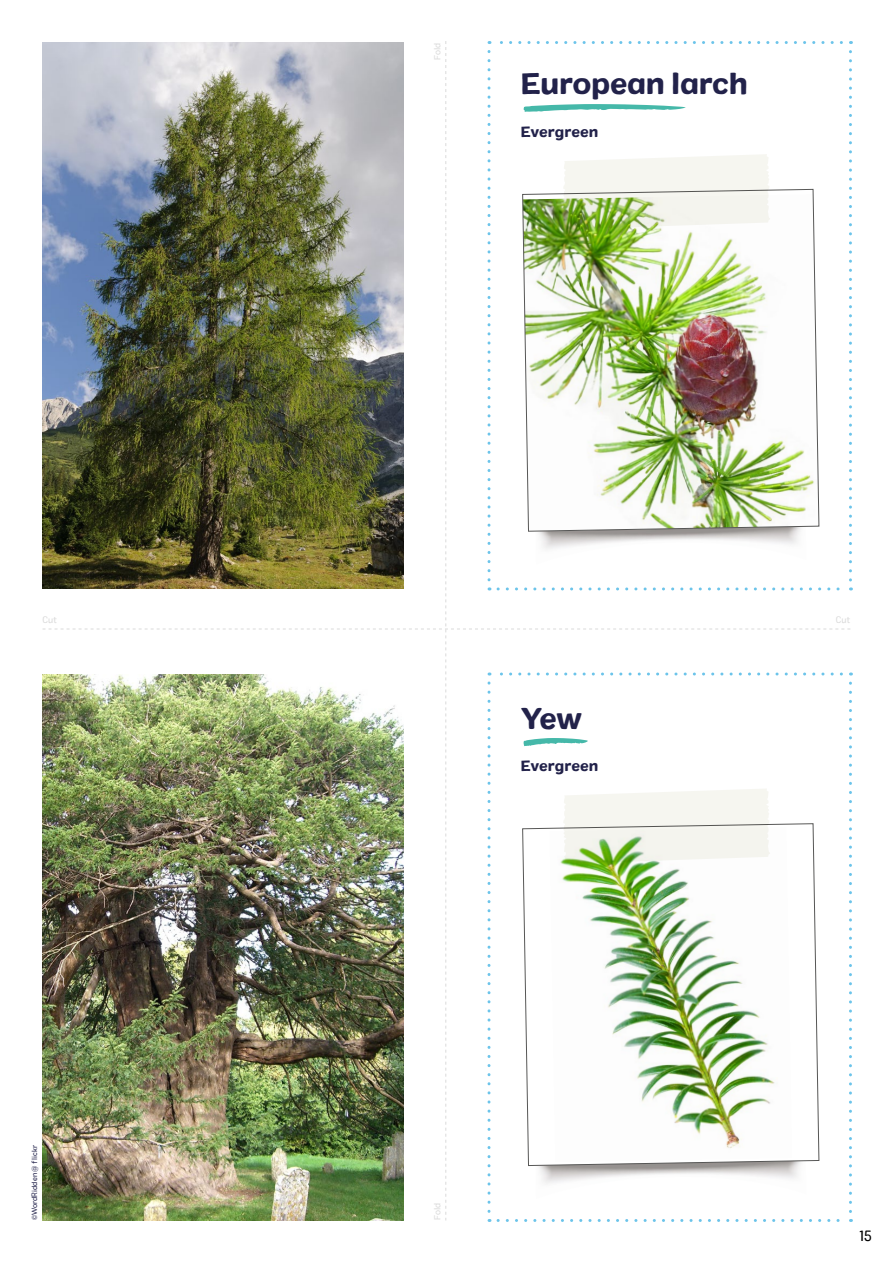
<style>
.page{position:relative;width:893px;height:1263px;background:#fff}
.page>*{position:absolute;margin:0;border:0;box-sizing:border-box;transform-origin:0 0}
.t1{font:30px "Colby St Bld";letter-spacing:-.02em;color:#22224a}
.t2{font:15px "Colby St Bld";letter-spacing:-.01em;color:#22224a}
.t3{font:15px "Colby St Reg";color:#000}
.t4{font:9px "Colby St Reg";color:#dadada}
.t5{font:7.5px "Colby St Reg";letter-spacing:.01em;color:#22224a}
</style>
<div class="page">
<img style="left:43px;top:41px;width:809px;height:1181px">
<p class="t4" style="left:432px;top:60px;width:19px;rotate:-90deg">Fold</p>
<h1 class="t1" style="left:521px;top:64px;width:228px">European larch</h1>
<p class="t2" style="left:521px;top:122px;width:79px">Evergreen</p>
<p class="t4" style="left:43px;top:614px;width:16px">Cut</p>
<p class="t4" style="left:836px;top:614px;width:16px">Cut</p>
<h1 class="t1" style="left:521px;top:698px;width:63px">Yew</h1>
<p class="t2" style="left:521px;top:756px;width:79px">Evergreen</p>
<p class="t5" style="left:30px;top:1220px;width:77px;rotate:-90deg">©WordRidden @ flickr</p>
<p class="t4" style="left:432px;top:1220px;width:19px;rotate:-90deg">Fold</p>
<p class="t3" style="left:859px;top:1227px;width:14px">15</p>
</div>
